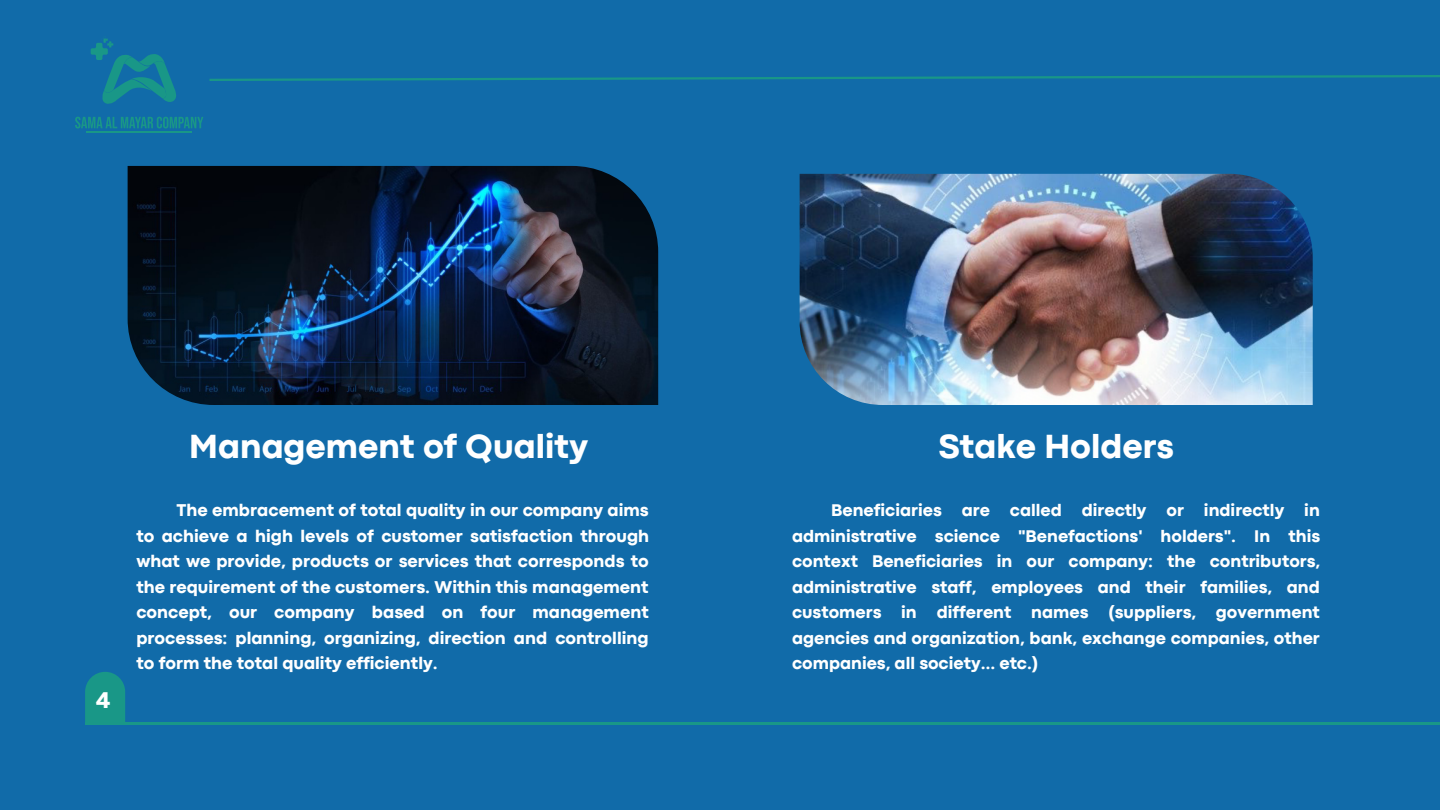
<style>
.page{position:relative;width:1440px;height:810px;background:#116ba9}
.page>*{position:absolute;margin:0;border:0;box-sizing:border-box;transform-origin:0 0}
.t1{font:800 35px "Codec Pro";color:#fff}
.t2{font:800 23.7px "Codec Pro";color:#fff}
.t3{font:800 17.8px/25.5px "Codec Pro";color:#fff;text-align:justify}
.t4{font:800 17.6px/25.5px "Codec Pro";color:#fff;text-align:justify}
</style>
<div class="page">
<svg style="left:209px;top:75px;width:1231px;height:6px"></svg>
<hr style="left:85px;top:722px;width:1355px;height:3px;background:#199787">
<svg style="left:85px;top:672px;width:40px;height:50px;background:#189389"></svg>
<img style="left:800px;top:174px;width:513px;height:231px">
<img style="left:128px;top:166px;width:530px;height:239px">
<svg style="left:75px;top:117px;width:128px;height:12px"></svg>
<svg style="left:91px;top:38px;width:85px;height:66px"></svg>
<hr style="left:87px;top:132px;width:105px;height:1px;background:#199787">
<hr style="left:87px;top:133px;width:105px;height:1px;background:#199787">
<h2 class="t2" style="left:96px;top:692px;width:16px">4</h2>
<h1 class="t1" style="left:189px;top:434px;width:400px">Management of Quality</h1>
<h1 class="t1" style="left:939px;top:434px;width:237px">Stake Holders</h1>
<p class="t3" style="left:136px;top:499px;width:514px;text-indent:40px">The embracement of total quality in our company aims to achieve a high levels of customer satisfaction through what we provide, products or services that corresponds to the requirement of the customers. Within this management concept, our company based on four management processes: planning, organizing, direction and controlling to form the total quality efficiently.</p>
<p class="t4" style="left:792px;top:499px;width:530px;text-indent:39px">Beneficiaries are called directly or indirectly in administrative science "Benefactions' holders". In this context Beneficiaries in our company: the contributors, administrative staff, employees and their families, and customers in different names (suppliers, government agencies and organization, bank, exchange companies, other companies, all society… etc.)</p>
</div>
